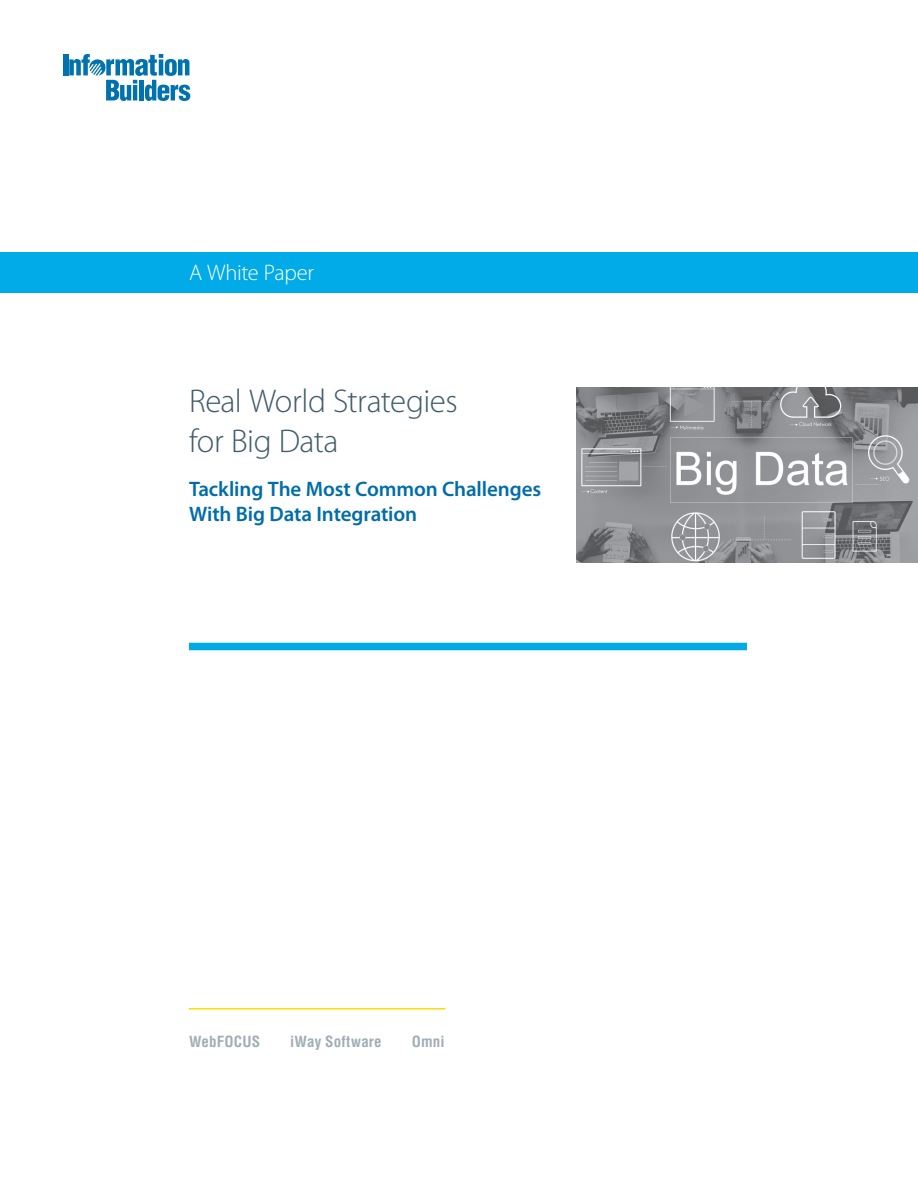
<style>
.page{position:relative;width:918px;height:1188px;background:#fff}
.page>*{position:absolute;margin:0;border:0;box-sizing:border-box;transform-origin:0 0}
.Title_1{font:300 33px/40.5px "Myriad Pro";letter-spacing:-.015em;color:#3f5c6a}
.White_Paper_Near_Log{font:300 22.5px "Myriad Pro";letter-spacing:-.015em;color:#fff}
.Title_2{font:600 21px/25.5px "Myriad Pro";letter-spacing:-.005em;color:#006daa}
.t1{font:700 condensed 15px "Helvetica";letter-spacing:.015em;color:#3f5c6a}
</style>
<div class="page">
<div style="left:189px;top:643px;width:558px;height:7px;background:#00abe7"></div>
<div style="left:63px;top:54px;width:5px;height:21px;background:#0073ae"></div>
<svg style="left:69px;top:54px;width:121px;height:47px"></svg>
<div style="left:0;top:252px;width:918px;height:40px;background:#00abe7"></div>
<img style="left:576px;top:387px;width:342px;height:175px">
<hr style="left:189px;top:1008px;width:257px;height:2px;background:#ffdc01">
<p class="White_Paper_Near_Log" style="left:189px;top:260px;width:127px">A White Paper</p>
<p class="Title_1" style="left:189px;top:381px;width:270px">Real World Strategies for Big Data</p>
<p class="Title_2" style="left:189px;top:476px;width:354px">Tackling The Most Common Challenges<br>With Big Data Integration</p>
<p class="t1" style="left:189px;top:1032px;width:73px">WebFOCUS</p>
<p class="t1" style="left:290px;top:1032px;width:93px">iWay Software</p>
<p class="t1" style="left:412px;top:1032px;width:34px">Omni</p>
</div>
